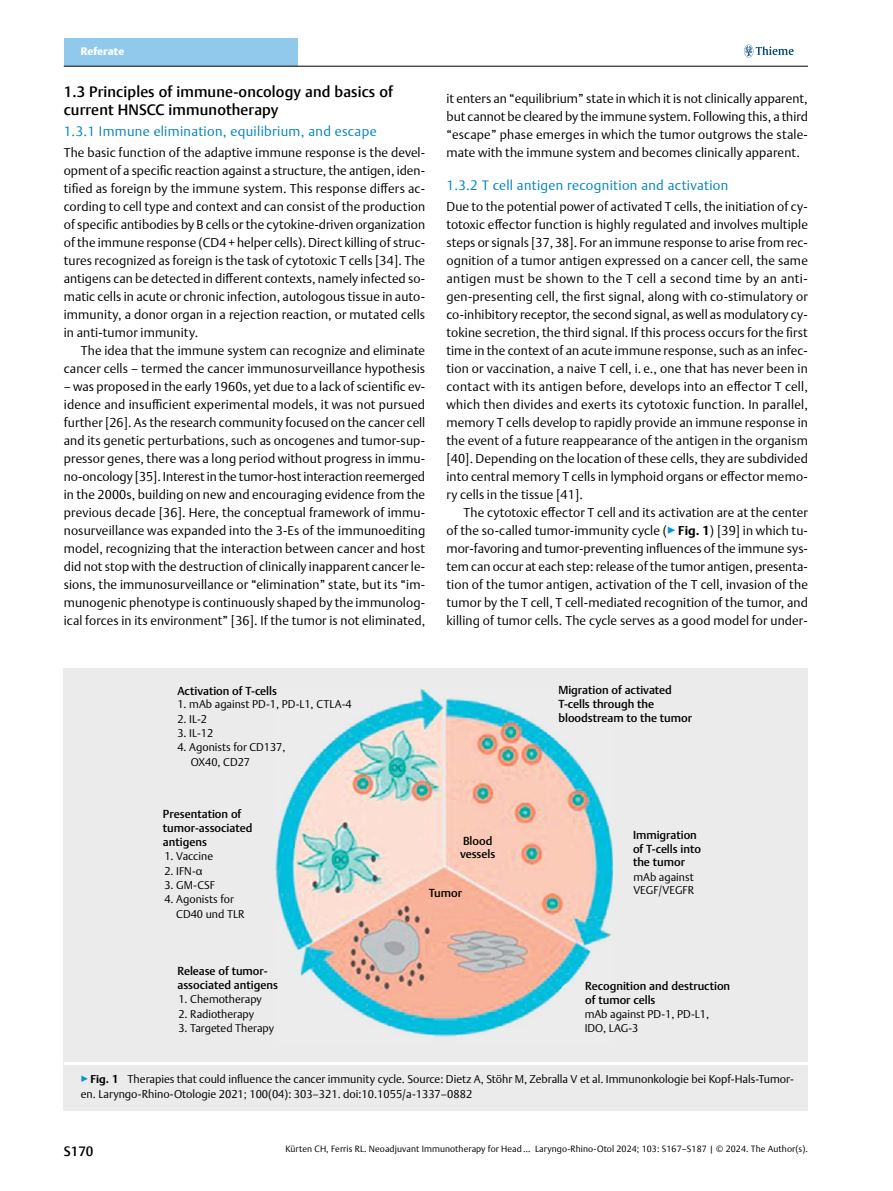
<style>
.page{position:relative;width:893px;height:1191px;background:#fff}
.page>*{position:absolute;margin:0;border:0;box-sizing:border-box;transform-origin:0 0}
.t1{font:500 15px/18px "Thieme Argo 2011";letter-spacing:.01em;color:#000}
.t2{font:300 13.5px "Thieme Argo 2011";letter-spacing:.025em;color:#0083c2}
.t3{font:500 13.5px "Thieme Argo 2011";color:#000}
.t4{font:300 12.75px/18px "Thieme Argo 2011";letter-spacing:.01em;color:#000;text-align:justify}
.t5{font:500 11.55px/13.8px "Thieme Argo 2011";color:#000}
.t6{font:300 11.25px/15px "Thieme Argo 2011";color:#000}
.t7{font:300 11.1px/15px "Thieme Argo 2011";color:#000}
.t8{font:900 10.8px "Thieme Argo 2011";letter-spacing:.005em;color:#fff}
.t9{font:300 9px "Thieme Argo 2011";letter-spacing:.01em;color:#000}
.s1{color:#0095da}
.s2{font-weight:700}
</style>
<div class="page">
<div style="left:64px;top:38px;width:234px;height:28px;background:#91c9ed"></div>
<svg style="left:744px;top:45px;width:50px;height:12px"></svg>
<hr style="left:64px;top:66px;width:744px;height:1px;background:#000">
<div style="left:64px;top:1061px;width:744px;height:50px;background:#ebebec"></div>
<hr style="left:64px;top:1062px;width:744px;height:3px;background:#fff">
<div style="left:64px;top:667px;width:744px;height:394px;background:#ebebec"></div>
<img style="left:276px;top:690px;width:337px;height:347px">
<p class="t8" style="left:81px;top:44px;width:45px">Referate</p>
<p class="t1" style="left:64px;top:82px;width:331px">1.3 Principles of immune-oncology and basics of current HNSCC immunotherapy</p>
<p class="t2" style="left:64px;top:122px;width:314px">1.3.1 Immune elimination, equilibrium, and escape</p>
<p class="t4" style="left:64px;top:143px;width:363px">The basic function of the adaptive immune response is the devel&shy;opment of a specific reaction against a structure, the antigen, iden&shy;tified as foreign by the immune system. This response differs ac&shy;cording to cell type and context and can consist of the production of specific antibodies by B cells or the cytokine-driven organization of the immune response (CD4+helper cells). Direct killing of struc&shy;tures recognized as foreign is the task of cytotoxic T cells [34]. The antigens can be detected in different contexts, namely infected so&shy;matic cells in acute or chronic infection, autologous tissue in auto&shy;immunity, a donor organ in a rejection reaction, or mutated cells in anti-tumor immunity.</p>
<p class="t4" style="left:64px;top:341px;width:363px;text-align:right">The idea that the immune system can recognize and eliminate cancer cells – termed the cancer immunosurveillance hypothesis</p>
<p class="t4" style="left:64px;top:377px;width:363px">– was proposed in the early 1960s, yet due to a lack of scientific ev&shy;idence and insufficient experimental models, it was not pursued further [26]. As the research community focused on the cancer cell and its genetic perturbations, such as oncogenes and tumor-sup&shy;pressor genes, there was a long period without progress in immu&shy;no-oncology [35]. Interest in the tumor-host interaction reemerged in the 2000s, building on new and encouraging evidence from the previous decade [36]. Here, the conceptual framework of immu&shy;nosurveillance was expanded into the 3-Es of the immunoediting model, recognizing that the interaction between cancer and host did not stop with the destruction of clinically inapparent cancer le&shy;sions, the immunosurveillance or “elimination” state, but its “im&shy;munogenic phenotype is continuously shaped by the immunolog&shy;ical forces in its environment” [36]. If the tumor is not eliminated,</p>
<p class="t4" style="left:446px;top:89px;width:363px">it enters an “equilibrium” state in which it is not clinically apparent, but cannot be cleared by the immune system. Following this, a third “escape” phase emerges in which the tumor outgrows the stale&shy;mate with the immune system and becomes clinically apparent.</p>
<p class="t2" style="left:446px;top:176px;width:283px">1.3.2 T cell antigen recognition and activation</p>
<p class="t4" style="left:446px;top:197px;width:363px">Due to the potential power of activated T cells, the initiation of cy&shy;totoxic effector function is highly regulated and involves multiple steps or signals [37,38]. For an immune response to arise from rec&shy;ognition of a tumor antigen expressed on a cancer cell, the same antigen must be shown to the T cell a second time by an anti&shy;gen-presenting cell, the first signal, along with co-stimulatory or co-inhibitory receptor, the second signal, as well as modulatory cy&shy;tokine secretion, the third signal. If this process occurs for the first time in the context of an acute immune response, such as an infec&shy;tion or vaccination, a naive T cell, i. e., one that has never been in contact with its antigen before, develops into an effector T cell, which then divides and exerts its cytotoxic function. In parallel, memory T cells develop to rapidly provide an immune response in the event of a future reappearance of the antigen in the organism [40]. Depending on the location of these cells, they are subdivided into central memory T cells in lymphoid organs or effector memo&shy;ry cells in the tissue [41].</p>
<p class="t4" style="left:446px;top:503px;width:363px;text-indent:17px">The cytotoxic effector T cell and its activation are at the center of the so-called tumor-immunity cycle (<span class="s1">▶</span><span class="s2">Fig. 1</span>) [39] in which tu&shy;mor-favoring and tumor-preventing influences of the immune sys&shy;tem can occur at each step: release of the tumor antigen, presenta&shy;tion of the tumor antigen, activation of the T cell, invasion of the tumor by the T cell, T cell-mediated recognition of the tumor, and killing of tumor cells. The cycle serves as a good model for under-</p>
<p class="t5" style="left:177px;top:684px;width:101px">Activation of T-cells</p>
<p class="t5" style="left:558px;top:683px;width:135px">Migration of activated<br>T-cells through the bloodstream to the tumor</p>
<p class="t7" style="left:177px;top:696px;width:176px">1. mAb against PD-1, PD-L1, CTLA-4</p>
<p class="t7" style="left:177px;top:711px;width:31px">2. IL-2</p>
<p class="t7" style="left:177px;top:725px;width:37px">3. IL-12</p>
<p class="t7" style="left:191px;top:739px;width:96px;text-indent:-13px">4. Agonists for CD137,<br>OX40, CD27</p>
<p class="t5" style="left:163px;top:807px;width:91px">Presentation of tumor-associated antigens</p>
<p class="t7" style="left:164px;top:848px;width:50px">1. Vaccine</p>
<p class="t7" style="left:164px;top:863px;width:40px">2. IFN-α</p>
<p class="t7" style="left:164px;top:877px;width:52px">3. GM-CSF</p>
<p class="t7" style="left:176px;top:891px;width:70px;text-indent:-12px">4. Agonists for<br>CD40 und TLR</p>
<p class="t5" style="left:178px;top:963px;width:102px">Release of tumor&shy;associated antigens</p>
<p class="t7" style="left:178px;top:991px;width:85px">1. Chemotherapy</p>
<p class="t7" style="left:178px;top:1006px;width:77px">2. Radiotherapy</p>
<p class="t7" style="left:178px;top:1020px;width:97px">3. Targeted Therapy</p>
<p class="t5" style="left:460px;top:833px;width:37px">Blood vessels</p>
<p class="t5" style="left:429px;top:886px;width:35px">Tumor</p>
<p class="t5" style="left:633px;top:827px;width:69px">Immigration of T-cells into the tumor</p>
<p class="t7" style="left:633px;top:870px;width:62px;line-height:13.4px">mAb against<br>VEGF/VEGFR</p>
<p class="t5" style="left:585px;top:979px;width:146px">Recognition and destruction of tumor cells</p>
<p class="t7" style="left:585px;top:1007px;width:126px;line-height:13.4px">mAb against PD-1, PD-L1,<br>IDO, LAG-3</p>
<p class="t6" style="left:81px;top:1071px;width:715px"><span class="s1">▶</span><span class="s2">Fig. 1</span> Therapies that could influence the cancer immunity cycle. Source: Dietz A, Stöhr M, Zebralla V et al. Immunonkologie bei Kopf-Hals-Tumor&shy;en. Laryngo-Rhino-Otologie 2021; 100(04): 303–321. doi:10.1055/a-1337–0882</p>
<p class="t3" style="left:64px;top:1142px;width:31px">S170</p>
<p class="t9" style="left:285px;top:1143px;width:524px">Kürten CH, Ferris RL. Neoadjuvant Immunotherapy for Head … Laryngo-Rhino-Otol 2024; 103: S167–S187 | © 2024. The Author(s).</p>
</div>
